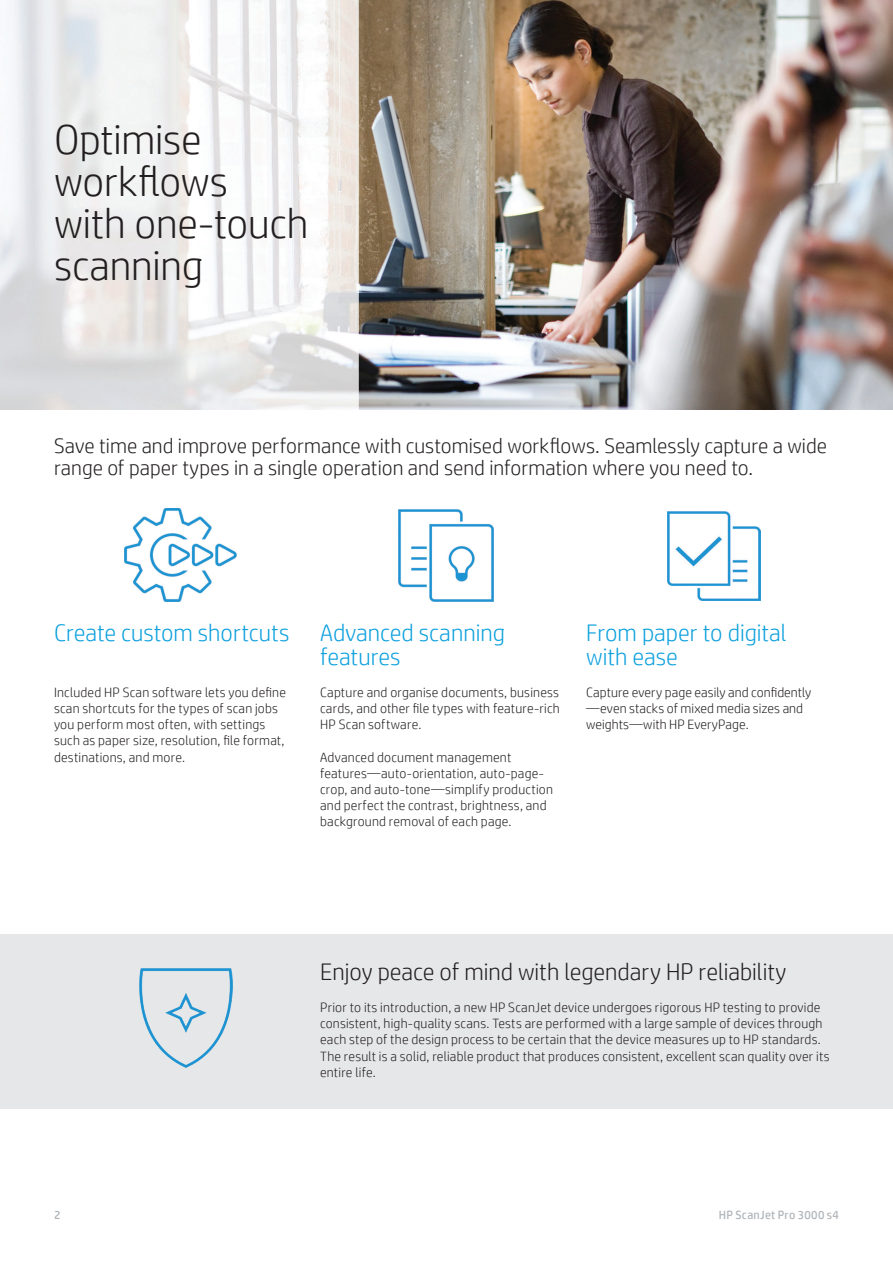
<style>
.page{position:relative;width:893px;height:1263px;background:#fff}
.page>*{position:absolute;margin:0;border:0;box-sizing:border-box;transform-origin:0 0}
.Document_type_12_14{font:300 42px/42px "HP Simplified";letter-spacing:-.005em;color:#231f20}
.Subhead_14_16_blue{font:300 24px/24px "HP Simplified";color:#0ca0dd}
.Subhead_14_16_blue-2{font:300 24px "HP Simplified";color:#231f20}
.Document_type_12_14-2{font:300 21px/22.5px "HP Simplified";color:#231f20}
.Subhead_14_16_blue-3{font:300 13.5px/16.2px "HP Simplified";letter-spacing:.015em;color:#231f20}
.Document_type_12_14-3{font:300 13.5px/16.2px "HP Simplified";letter-spacing:.015em;color:#231f20}
.t1{font:12px "HP Simplified";letter-spacing:.02em;color:#b0b4b8}
</style>
<div class="page">
<div style="left:0;top:934px;width:893px;height:175px;background:#e6e7e9"></div>
<img style="left:0;top:0;width:893px;height:410px">
<img style="left:124px;top:509px;width:113px;height:93px">
<img style="left:398px;top:509px;width:96px;height:93px">
<img style="left:139px;top:968px;width:93px;height:99px">
<img style="left:667px;top:511px;width:93px;height:90px">
<p class="Document_type_12_14" style="left:54px;top:118px;width:256px">Optimise workflows with one-touch scanning</p>
<p class="Document_type_12_14-2" style="left:54px;top:434px;width:774px">Save time and improve performance with customised workflows. Seamlessly capture a wide range of paper types in a single operation and send information where you need to.</p>
<p class="Subhead_14_16_blue" style="left:54px;top:620px;width:237px">Create custom shortcuts</p>
<p class="Subhead_14_16_blue-3" style="left:54px;top:684px;width:234px">Included HP Scan software lets you define scan shortcuts for the types of scan jobs you perform most often, with settings such as paper size, resolution, file format, destinations, and more.</p>
<p class="Subhead_14_16_blue" style="left:320px;top:620px;width:186px">Advanced scanning features</p>
<p class="Subhead_14_16_blue-3" style="left:320px;top:684px;width:241px;text-align:justify">Capture and organise documents, business cards, and other file types with feature-rich HP Scan software.</p>
<p class="Subhead_14_16_blue-3" style="left:320px;top:748px;width:234px">Advanced document management features—auto-orientation, auto-page&shy;crop, and auto‑tone—simplify production and perfect the contrast, brightness, and background removal of each page.</p>
<p class="Subhead_14_16_blue" style="left:586px;top:620px;width:202px">From paper to digital with ease</p>
<p class="Subhead_14_16_blue-3" style="left:586px;top:684px;width:227px">Capture every page easily and confidently —even stacks of mixed media sizes and weights—with HP EveryPage.</p>
<p class="Subhead_14_16_blue-2" style="left:320px;top:958px;width:468px">Enjoy peace of mind with legendary HP reliability</p>
<p class="Document_type_12_14-3" style="left:320px;top:999px;width:511px">Prior to its introduction, a new HP ScanJet device undergoes rigorous HP testing to provide consistent, high-quality scans. Tests are performed with a large sample of devices through each step of the design process to be certain that the device measures up to HP standards.<br>The result is a solid, reliable product that produces consistent, excellent scan quality over its entire life.</p>
<p class="t1" style="left:54px;top:1208px;width:8px">2</p>
<p class="t1" style="left:719px;top:1208px;width:122px">HP ScanJet Pro 3000 s4</p>
</div>
